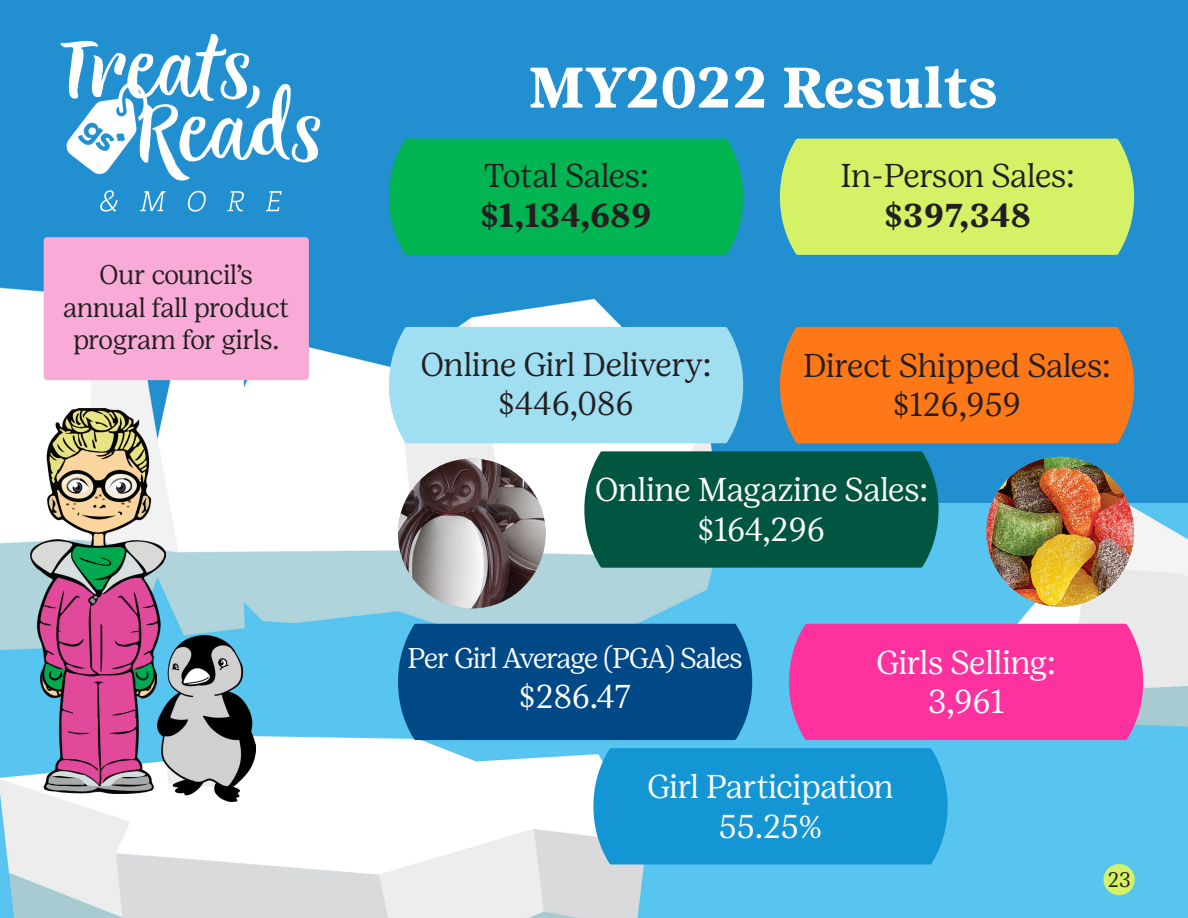
<style>
.page{position:relative;width:1188px;height:918px;background:#fff}
.page>*{position:absolute;margin:0;border:0;box-sizing:border-box;transform-origin:0 0}
.t1{font:700 57px "Girl Scout Text";color:#fff}
.t2{font:300 33px "Girl Scout Display";color:#231f20}
.t3{font:300 33px "Girl Scout Display";color:#fff}
.t4{font:700 33px "Girl Scout Text";color:#231f20}
.t5{font:300 28.5px "Girl Scout Display";letter-spacing:-.04em;color:#fff}
.t6{font:300 27px "Girl Scout Display";color:#231f20}
.t7{font:300 21px "Girl Scout Display";color:#231f20}
</style>
<div class="page">
<img style="left:0;top:0;width:1188px;height:918px">
<img style="left:157px;top:635px;width:98px;height:167px">
<img style="left:55px;top:32px;width:271px;height:185px">
<img style="left:41px;top:409px;width:116px;height:131px">
<img style="left:31px;top:540px;width:135px;height:254px">
<div style="left:1104px;top:864px;width:31px;height:31px;background:#d5f267;border-radius:50%"></div>
<div style="left:389px;top:139px;width:354px;height:116px;background:#00b451"></div>
<div style="left:389px;top:327px;width:354px;height:116px;background:#a0def1"></div>
<div style="left:398px;top:624px;width:354px;height:116px;background:#004987"></div>
<div style="left:780px;top:327px;width:354px;height:116px;background:#ff7818"></div>
<div style="left:789px;top:624px;width:354px;height:116px;background:#fd329e"></div>
<div style="left:584px;top:451px;width:355px;height:117px;background:#005640"></div>
<div style="left:593px;top:748px;width:355px;height:116px;background:#1496d4"></div>
<div style="left:780px;top:139px;width:354px;height:116px;background:#d5f267"></div>
<img style="left:986px;top:457px;width:148px;height:150px">
<img style="left:398px;top:459px;width:148px;height:149px">
<div style="left:44px;top:237px;width:265px;height:143px;background:#f7abd6;border-radius:4px"></div>
<p class="t6" style="left:100px;top:260px;width:155px">Our council’s</p>
<p class="t6" style="left:63px;top:292px;width:228px">annual fall product</p>
<p class="t6" style="left:73px;top:325px;width:207px">program for girls.</p>
<p class="t1" style="left:528px;top:54px;width:472px">MY2022 Results</p>
<p class="t2" style="left:484px;top:157px;width:166px">Total Sales:</p>
<p class="t4" style="left:480px;top:196px;width:173px">$1,134,689</p>
<p class="t2" style="left:421px;top:346px;width:292px">Online Girl Delivery:</p>
<p class="t2" style="left:498px;top:385px;width:137px">$446,086</p>
<p class="t2" style="left:841px;top:157px;width:235px">In-Person Sales:</p>
<p class="t4" style="left:884px;top:196px;width:149px">$397,348</p>
<p class="t2" style="left:803px;top:347px;width:309px">Direct Shipped Sales:</p>
<p class="t2" style="left:893px;top:386px;width:130px">$126,959</p>
<p class="t3" style="left:595px;top:471px;width:334px">Online Magazine Sales:</p>
<p class="t3" style="left:698px;top:511px;width:129px">$164,296</p>
<p class="t5" style="left:408px;top:642px;width:336px">Per Girl Average (PGA) Sales</p>
<p class="t3" style="left:519px;top:678px;width:114px">$286.47</p>
<p class="t3" style="left:877px;top:643px;width:181px">Girls Selling:</p>
<p class="t3" style="left:928px;top:683px;width:77px">3,961</p>
<p class="t3" style="left:647px;top:768px;width:248px">Girl Participation</p>
<p class="t3" style="left:719px;top:807px;width:105px">55.25%</p>
<p class="t7" style="left:1108px;top:868px;width:24px">23</p>
</div>
